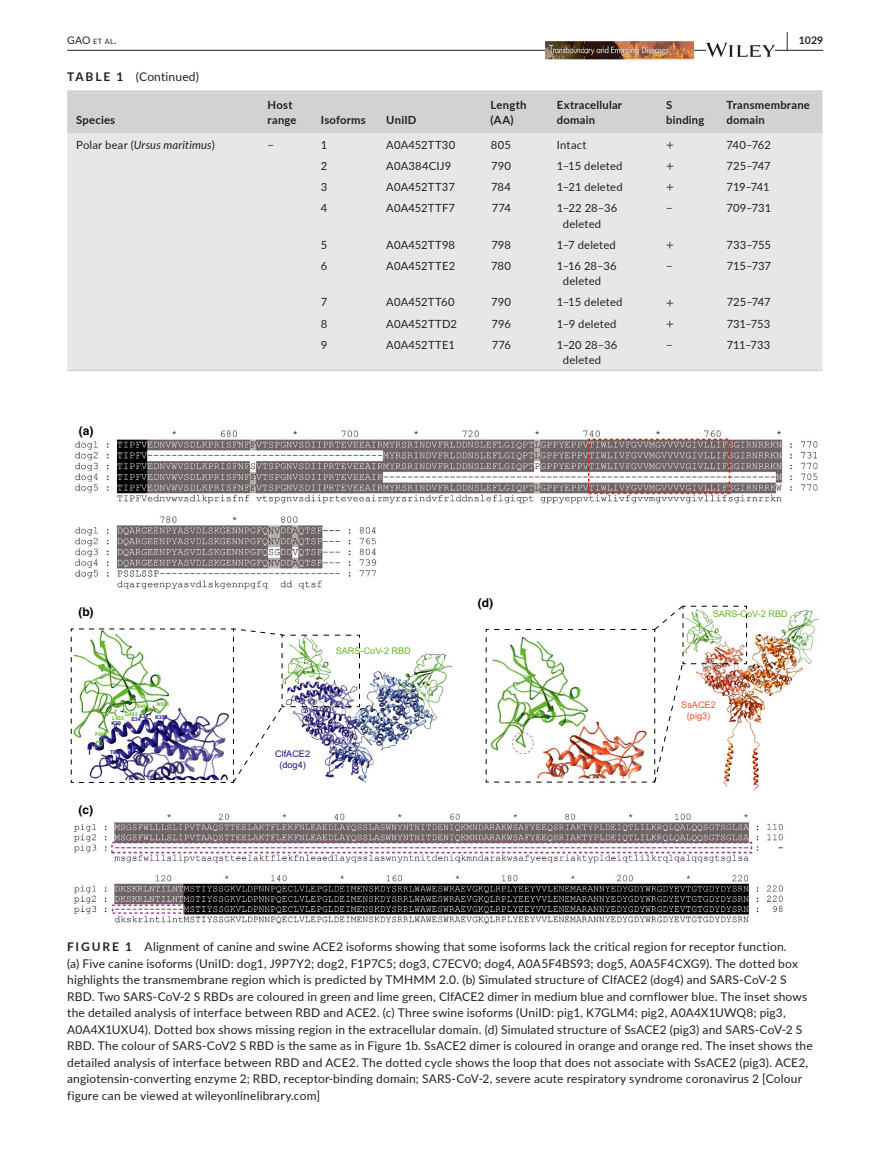
<style>
.page{position:relative;width:893px;height:1174px;background:#fff}
.page>*{position:absolute;margin:0;border:0;box-sizing:border-box;transform-origin:0 0}
.t1{font:700 19.5px "Lato";color:#231f20;scale:.48 1}
.t2{font:12px/16.5px "Lato";letter-spacing:.015em;color:#231f20}
.t3{font:700 12px "Helvetica";color:#000}
.t4{font:11.25px/15.8px "Lato";letter-spacing:.015em;color:#231f20}
.t5{font:700 11.25px/15.8px "Lato";letter-spacing:.02em;color:#231f20}
.t6{font:italic 11.25px "Lato";letter-spacing:.015em;color:#231f20}
.t7{font:11.25px "STIX";color:#231f20}
.t8{font:10.5px "Lato";color:#231f20}
.t9{font:700 10.5px "Lato";color:#231f20}
.t10{font:9.15px "Arial";color:#63b622}
.t11{font:9.15px/10.9px "Arial";color:#1c0f82;text-align:center}
.t12{font:9.15px/10.9px "Arial";color:#fd4e28;text-align:center}
.t13{font:700 5.25px "Arial";color:#63b622}
.t14{font:700 5.25px "Arial";color:#1c0f82}
.s1{font-size:7.35px}
.s2{font-weight:700}
.s3{font-style:normal}
</style>
<div class="page">
<hr style="left:67px;top:50px;width:756px;height:1px;background:#231f20">
<img style="left:545px;top:41px;width:149px;height:18px">
<img style="left:585px;top:41px;width:36px;height:18px">
<img style="left:628px;top:45px;width:41px;height:11px">
<img style="left:548px;top:45px;width:73px;height:11px">
<svg style="left:621px;top:45px;width:7px;height:11px"></svg>
<svg style="left:706px;top:43px;width:69px;height:14px"></svg>
<div style="left:67px;top:90px;width:755px;height:43px;background:#d1d2d4"></div>
<div style="left:67px;top:133px;width:755px;height:236px;background:#e6e7e9"></div>
<hr style="left:67px;top:369px;width:192px;height:2px;background:#d1d2d4">
<hr style="left:259px;top:369px;width:53px;height:2px;background:#d1d2d4">
<hr style="left:312px;top:369px;width:65px;height:2px;background:#d1d2d4">
<hr style="left:377px;top:369px;width:105px;height:2px;background:#d1d2d4">
<hr style="left:482px;top:369px;width:66px;height:2px;background:#d1d2d4">
<hr style="left:548px;top:369px;width:109px;height:2px;background:#d1d2d4">
<hr style="left:657px;top:369px;width:61px;height:2px;background:#d1d2d4">
<hr style="left:718px;top:369px;width:104px;height:2px;background:#d1d2d4">
<img style="left:74px;top:430px;width:745px;height:494px">
<img style="left:71px;top:628px;width:289px;height:155px">
<img style="left:486px;top:605px;width:261px;height:178px">
<h1 class="t1" style="left:786px;top:25px;width:7px">|</h1>
<p class="t8" style="left:67px;top:33px;width:51px">GAO <span class="s1">et al</span>.</p>
<p class="t9" style="left:799px;top:33px;width:26px">1029</p>
<p class="t2" style="left:67px;top:68px;width:133px"><span class="s2">TABLE 1</span> (Continued)</p>
<p class="t5" style="left:76px;top:112px;width:41px">Species</p>
<p class="t5" style="left:268px;top:96px;width:30px">Host range</p>
<p class="t5" style="left:321px;top:112px;width:46px">Isoforms</p>
<p class="t5" style="left:386px;top:112px;width:32px">UniID</p>
<p class="t5" style="left:491px;top:96px;width:37px">Length (AA)</p>
<p class="t5" style="left:557px;top:96px;width:67px">Extracellular domain</p>
<p class="t5" style="left:666px;top:96px;width:40px">S binding</p>
<p class="t5" style="left:727px;top:96px;width:85px">Transmembrane domain</p>
<p class="t6" style="left:76px;top:136px;width:140px"><span class="s3">Polar bear (</span>Ursus maritimus<span class="s3">)</span></p>
<p class="t4" style="left:268px;top:136px;width:8px">−</p>
<p class="t4" style="left:321px;top:136px;width:8px">1</p>
<p class="t4" style="left:386px;top:136px;width:71px">A0A452TT30</p>
<p class="t4" style="left:491px;top:136px;width:22px">805</p>
<p class="t4" style="left:557px;top:136px;width:31px">Intact</p>
<p class="t7" style="left:666px;top:136px;width:9px">+</p>
<p class="t4" style="left:727px;top:136px;width:46px">740–762</p>
<p class="t4" style="left:321px;top:157px;width:8px">2</p>
<p class="t4" style="left:386px;top:157px;width:67px">A0A384CIJ9</p>
<p class="t4" style="left:491px;top:157px;width:21px">790</p>
<p class="t4" style="left:557px;top:157px;width:67px">1–15 deleted</p>
<p class="t7" style="left:666px;top:157px;width:9px">+</p>
<p class="t4" style="left:727px;top:157px;width:46px">725–747</p>
<p class="t4" style="left:321px;top:178px;width:8px">3</p>
<p class="t4" style="left:386px;top:178px;width:70px">A0A452TT37</p>
<p class="t4" style="left:491px;top:178px;width:21px">784</p>
<p class="t4" style="left:557px;top:178px;width:67px">1–21 deleted</p>
<p class="t7" style="left:666px;top:179px;width:9px">+</p>
<p class="t4" style="left:727px;top:178px;width:44px">719–741</p>
<p class="t4" style="left:321px;top:199px;width:8px">4</p>
<p class="t4" style="left:386px;top:199px;width:70px">A0A452TTF7</p>
<p class="t4" style="left:492px;top:199px;width:21px">774</p>
<p class="t4" style="left:563px;top:199px;width:56px;text-indent:-6px">1–22 28–36 deleted</p>
<p class="t4" style="left:666px;top:199px;width:8px">−</p>
<p class="t4" style="left:727px;top:199px;width:46px">709–731</p>
<p class="t4" style="left:321px;top:236px;width:8px">5</p>
<p class="t4" style="left:386px;top:236px;width:70px">A0A452TT98</p>
<p class="t4" style="left:491px;top:236px;width:21px">798</p>
<p class="t4" style="left:557px;top:236px;width:60px">1–7 deleted</p>
<p class="t7" style="left:666px;top:236px;width:9px">+</p>
<p class="t4" style="left:727px;top:236px;width:46px">733–755</p>
<p class="t4" style="left:321px;top:257px;width:8px">6</p>
<p class="t4" style="left:386px;top:257px;width:70px">A0A452TTE2</p>
<p class="t4" style="left:491px;top:257px;width:21px">780</p>
<p class="t4" style="left:563px;top:257px;width:55px;text-indent:-6px">1–16 28–36 deleted</p>
<p class="t4" style="left:666px;top:257px;width:8px">−</p>
<p class="t4" style="left:727px;top:257px;width:46px">715–737</p>
<p class="t4" style="left:321px;top:294px;width:8px">7</p>
<p class="t4" style="left:386px;top:294px;width:70px">A0A452TT60</p>
<p class="t4" style="left:491px;top:294px;width:21px">790</p>
<p class="t4" style="left:557px;top:294px;width:67px">1–15 deleted</p>
<p class="t7" style="left:666px;top:294px;width:9px">+</p>
<p class="t4" style="left:727px;top:294px;width:46px">725–747</p>
<p class="t4" style="left:321px;top:315px;width:8px">8</p>
<p class="t4" style="left:386px;top:315px;width:72px">A0A452TTD2</p>
<p class="t4" style="left:492px;top:315px;width:21px">796</p>
<p class="t4" style="left:557px;top:315px;width:61px">1–9 deleted</p>
<p class="t7" style="left:666px;top:315px;width:9px">+</p>
<p class="t4" style="left:727px;top:315px;width:45px">731–753</p>
<p class="t4" style="left:321px;top:336px;width:8px">9</p>
<p class="t4" style="left:386px;top:336px;width:70px">A0A452TTE1</p>
<p class="t4" style="left:492px;top:336px;width:21px">776</p>
<p class="t4" style="left:563px;top:336px;width:56px;text-indent:-6px">1–20 28–36 deleted</p>
<p class="t4" style="left:666px;top:336px;width:8px">−</p>
<p class="t4" style="left:727px;top:336px;width:45px">711–733</p>
<p class="t3" style="left:79px;top:423px;width:16px">(a)</p>
<p class="t3" style="left:78px;top:604px;width:17px">(b)</p>
<p class="t13" style="left:137px;top:702px;width:14px">S494</p>
<p class="t13" style="left:157px;top:700px;width:14px">N501</p>
<p class="t13" style="left:125px;top:710px;width:14px">Q493</p>
<p class="t14" style="left:131px;top:715px;width:11px">E34</p>
<p class="t14" style="left:139px;top:713px;width:30px">E37 K352</p>
<p class="t13" style="left:112px;top:715px;width:13px">L455</p>
<p class="t14" style="left:111px;top:720px;width:11px">K30</p>
<p class="t13" style="left:95px;top:730px;width:13px">F486</p>
<p class="t14" style="left:110px;top:748px;width:10px">T81</p>
<p class="t3" style="left:78px;top:802px;width:16px">(c)</p>
<p class="t10" style="left:336px;top:644px;width:77px">SARS-CoV-2 RBD</p>
<p class="t11" style="left:275px;top:748px;width:37px">ClfACE2 (dog4)</p>
<p class="t3" style="left:478px;top:596px;width:17px">(d)</p>
<p class="t10" style="left:713px;top:607px;width:77px">SARS-CoV-2 RBD</p>
<p class="t12" style="left:681px;top:699px;width:36px">SsACE2 (pig3)</p>
<p class="t2" style="left:67px;top:938px;width:747px"><span class="s2">FIGURE 1</span> Alignment of canine and swine ACE2 isoforms showing that some isoforms lack the critical region for receptor function.<br>(a) Five canine isoforms (UniID: dog1, J9P7Y2; dog2, F1P7C5; dog3, C7ECV0; dog4, A0A5F4BS93; dog5, A0A5F4CXG9). The dotted box highlights the transmembrane region which is predicted by TMHMM 2.0. (b) Simulated structure of ClfACE2 (dog4) and SARS-CoV-2 S RBD. Two SARS-CoV-2 S RBDs are coloured in green and lime green, ClfACE2 dimer in medium blue and cornflower blue. The inset shows the detailed analysis of interface between RBD and ACE2. (c) Three swine isoforms (UniID: pig1, K7GLM4; pig2, A0A4X1UWQ8; pig3, A0A4X1UXU4). Dotted box shows missing region in the extracellular domain. (d) Simulated structure of SsACE2 (pig3) and SARS-CoV-2 S RBD. The colour of SARS-CoV2 S RBD is the same as in Figure 1b. SsACE2 dimer is coloured in orange and orange red. The inset shows the detailed analysis of interface between RBD and ACE2. The dotted cycle shows the loop that does not associate with SsACE2 (pig3). ACE2, angiotensin-converting enzyme 2; RBD, receptor-binding domain; SARS-CoV-2, severe acute respiratory syndrome coronavirus 2 [Colour figure can be viewed at wileyonlinelibrary.com]</p>
</div>
